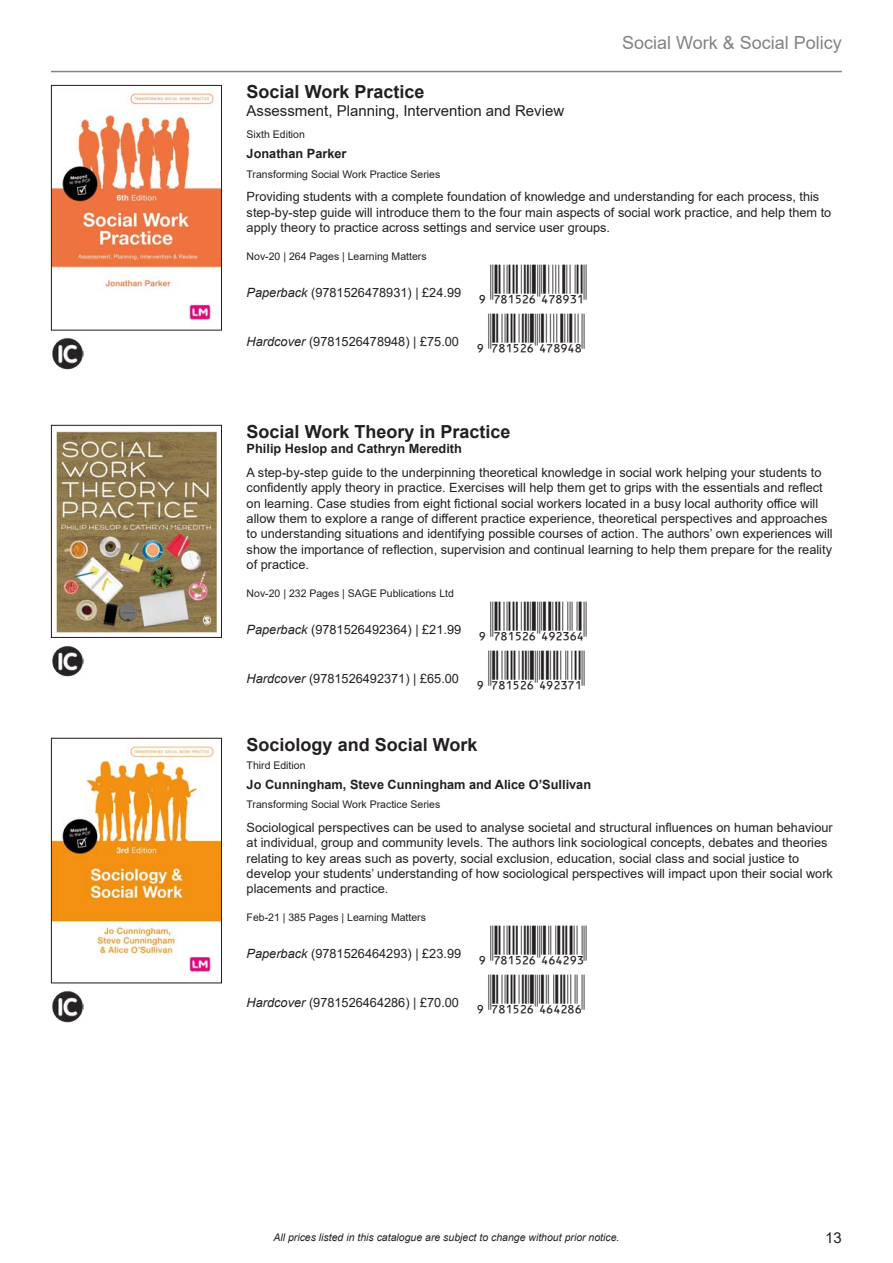
<style>
.page{position:relative;width:893px;height:1263px;background:#fff}
.page>*{position:absolute;margin:0;border:0;box-sizing:border-box;transform-origin:0 0}
.t1{font:39px "Ean Bwr P36 Tt";color:#231f20}
.t2{font:700 18px "Arial";color:#231f20}
.t3{font:18px "Arial";color:#808285}
.t4{font:15px "Arial";color:#231f20}
.t5{font:12.75px/15.3px "Arial";color:#231f20}
.t6{font:700 12.75px "Arial";color:#231f20}
.t7{font:10.5px "Arial";color:#231f20}
.t8{font:italic 10.5px "Arial";color:#231f20}
.s1{font-style:italic}
</style>
<div class="page">
<hr style="left:51px;top:71px;width:791px;height:1px;background:#808285">
<img style="left:53px;top:92px;width:167px;height:229px">
<div style="left:51px;top:85px;width:171px;height:245px;border:1px solid #231f20"></div>
<img style="left:52px;top:338px;width:32px;height:32px">
<img style="left:56px;top:431px;width:162px;height:202px">
<div style="left:51px;top:425px;width:171px;height:213px;border:1px solid #231f20"></div>
<img style="left:52px;top:646px;width:32px;height:31px">
<img style="left:53px;top:745px;width:167px;height:228px">
<div style="left:51px;top:738px;width:171px;height:245px;border:1px solid #231f20"></div>
<img style="left:52px;top:991px;width:32px;height:31px">
<h2 class="t3" style="left:622px;top:30px;width:221px">Social Work &amp; Social Policy</h2>
<h2 class="t2" style="left:247px;top:79px;width:179px">Social Work Practice</h2>
<p class="t4" style="left:247px;top:101px;width:319px">Assessment, Planning, Intervention and Review</p>
<p class="t7" style="left:247px;top:127px;width:60px">Sixth Edition</p>
<p class="t6" style="left:247px;top:144px;width:101px">Jonathan Parker</p>
<p class="t7" style="left:247px;top:167px;width:195px">Transforming Social Work Practice Series</p>
<p class="t5" style="left:247px;top:189px;width:586px">Providing students with a complete foundation of knowledge and understanding for each process, this step-by-step guide will introduce them to the four main aspects of social work practice, and help them to apply theory to practice across settings and service user groups.</p>
<p class="t7" style="left:247px;top:249px;width:181px">Nov-20 | 264 Pages | Learning Matters</p>
<p class="t5" style="left:247px;top:284px;width:216px"><span class="s1">Paperback</span> (9781526478931) | £24.99</p>
<h1 class="t1" style="left:468px;top:264px;width:120px">,!7IB5C6-EHIJDB!</h1>
<p class="t5" style="left:247px;top:333px;width:214px"><span class="s1">Hardcover</span> (9781526478948) | £75.00</p>
<h1 class="t1" style="left:466px;top:313px;width:120px">,!7IB5C6-EHIJEI!</h1>
<h2 class="t2" style="left:247px;top:419px;width:265px">Social Work Theory in Practice</h2>
<p class="t6" style="left:247px;top:440px;width:217px">Philip Heslop and Cathryn Meredith</p>
<p class="t5" style="left:247px;top:465px;width:588px">A step-by-step guide to the underpinning theoretical knowledge in social work helping your students to confidently apply theory in practice. Exercises will help them get to grips with the essentials and reflect on learning. Case studies from eight fictional social workers located in a busy local authority office will allow them to explore a range of different practice experience, theoretical perspectives and approaches to understanding situations and identifying possible courses of action. The authors’ own experiences will show the importance of reflection, supervision and continual learning to help them prepare for the reality of practice.</p>
<p class="t7" style="left:247px;top:586px;width:209px">Nov-20 | 232 Pages | SAGE Publications Ltd</p>
<p class="t5" style="left:247px;top:621px;width:216px"><span class="s1">Paperback</span> (9781526492364) | £21.99</p>
<h1 class="t1" style="left:468px;top:601px;width:120px">,!7IB5C6-EJCDGE!</h1>
<p class="t5" style="left:247px;top:670px;width:214px"><span class="s1">Hardcover</span> (9781526492371) | £65.00</p>
<h1 class="t1" style="left:466px;top:650px;width:120px">,!7IB5C6-EJCDHB!</h1>
<h2 class="t2" style="left:247px;top:732px;width:232px">Sociology and Social Work</h2>
<p class="t7" style="left:247px;top:758px;width:60px">Third Edition</p>
<p class="t6" style="left:247px;top:775px;width:346px">Jo Cunningham, Steve Cunningham and Alice O’Sullivan</p>
<p class="t7" style="left:247px;top:797px;width:195px">Transforming Social Work Practice Series</p>
<p class="t5" style="left:247px;top:820px;width:588px">Sociological perspectives can be used to analyse societal and structural influences on human behaviour at individual, group and community levels. The authors link sociological concepts, debates and theories relating to key areas such as poverty, social exclusion, education, social class and social justice to develop your students’ understanding of how sociological perspectives will impact upon their social work placements and practice.</p>
<p class="t7" style="left:247px;top:910px;width:181px">Feb-21 | 385 Pages | Learning Matters</p>
<p class="t5" style="left:247px;top:945px;width:216px"><span class="s1">Paperback</span> (9781526464293) | £23.99</p>
<h1 class="t1" style="left:468px;top:925px;width:120px">,!7IB5C6-EGECJD!</h1>
<p class="t5" style="left:247px;top:994px;width:214px"><span class="s1">Hardcover</span> (9781526464286) | £70.00</p>
<h1 class="t1" style="left:466px;top:974px;width:120px">,!7IB5C6-EGECIG!</h1>
<p class="t8" style="left:273px;top:1231px;width:348px">All prices listed in this catalogue are subject to change without prior notice.</p>
<p class="t4" style="left:825px;top:1227px;width:18px">13</p>
</div>
